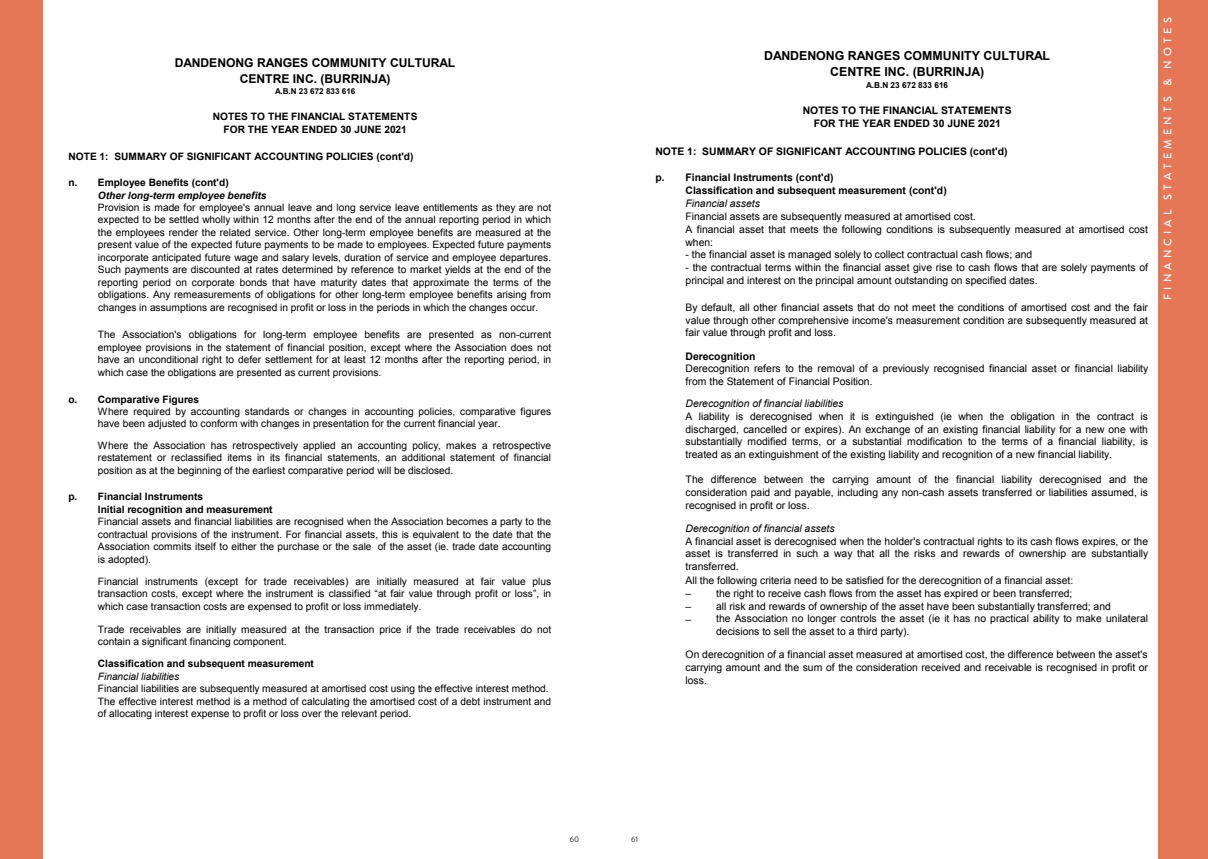
<style>
.page{position:relative;width:1208px;height:859px;background:#fff}
.page>*{position:absolute;margin:0;border:0;box-sizing:border-box;transform-origin:0 0}
.t1{font:700 12.4px/15.6px "Arial";letter-spacing:-.005em;color:#000;text-align:center}
.t2{font:700 12.1px/15.3px "Arial";letter-spacing:-.005em;color:#000;text-align:center}
.t3{font:500 11px "Brandon Grotesque";letter-spacing:.37em;color:#fff}
.t4{font:10.4px/12.8px "Arial";color:#000;text-align:justify}
.t5{font:700 10.4px/13.3px "Arial";color:#000;text-align:center}
.t6{font:italic 10.4px "Arial";color:#000}
.t7{font:10.2px/12.5px "Arial";color:#000;text-align:justify}
.t8{font:700 10.2px/13px "Arial";color:#000;text-align:center}
.t9{font:italic 700 10.2px/12.6px "Arial";color:#000}
.t10{font:700 8.3px "Arial";letter-spacing:.005em;color:#000}
.t11{font:700 8.1px "Arial";letter-spacing:.005em;color:#000}
.t12{font:8px "Brandon Grotesque";color:#231f20}
.s1{font-style:normal}
.s2{font-style:italic}
</style>
<div class="page">
<div style="left:0;top:0;width:43px;height:859px;background:#e57656"></div>
<div style="left:1158px;top:0;width:50px;height:859px;background:#e57656"></div>
<p class="t2" style="left:175px;top:56px;width:282px">DANDENONG RANGES COMMUNITY CULTURAL<br>CENTRE INC. (BURRINJA)</p>
<p class="t11" style="left:275px;top:86px;width:82px">A.B.N 23 672 833 616</p>
<p class="t8" style="left:213px;top:110px;width:206px">NOTES TO THE FINANCIAL STATEMENTS<br>FOR THE YEAR ENDED 30 JUNE 2021</p>
<p class="t8" style="left:68px;top:150px;width:347px">NOTE 1: SUMMARY OF SIGNIFICANT ACCOUNTING POLICIES (cont'd)</p>
<p class="t9" style="left:98px;top:176px;width:170px;text-indent:-30px"><span class="s1">n. Employee Benefits (cont'd)<br></span>Other long-term employee benefits</p>
<p class="t7" style="left:98px;top:201px;width:455px">Provision is made for employee's annual leave and long service leave entitlements as they are not expected to be settled wholly within 12 months after the end of the annual reporting period in which the employees render the related service. Other long-term employee benefits are measured at the present value of the expected future payments to be made to employees. Expected future payments incorporate anticipated future wage and salary levels, duration of service and employee departures.<br>Such payments are discounted at rates determined by reference to market yields at the end of the reporting period on corporate bonds that have maturity dates that approximate the terms of the obligations. Any remeasurements of obligations for other long-term employee benefits arising from changes in assumptions are recognised in profit or loss in the periods in which the changes occur.</p>
<p class="t7" style="left:98px;top:329px;width:455px">The Association's obligations for long-term employee benefits are presented as non-current employee provisions in the statement of financial position, except where the Association does not have an unconditional right to defer settlement for at least 12 months after the reporting period, in which case the obligations are presented as current provisions.</p>
<p class="t8" style="left:68px;top:393px;width:132px">o. Comparative Figures</p>
<p class="t7" style="left:98px;top:405px;width:455px">Where required by accounting standards or changes in accounting policies, comparative figures have been adjusted to conform with changes in presentation for the current financial year.</p>
<p class="t7" style="left:98px;top:439px;width:455px">Where the Association has retrospectively applied an accounting policy, makes a retrospective restatement or reclassified items in its financial statements, an additional statement of financial position as at the beginning of the earliest comparative period will be disclosed.</p>
<p class="t8" style="left:98px;top:490px;width:176px;text-align:left;text-indent:-30px">p. Financial Instruments<br>Initial recognition and measurement</p>
<p class="t7" style="left:98px;top:516px;width:455px">Financial assets and financial liabilities are recognised when the Association becomes a party to the contractual provisions of the instrument. For financial assets, this is equivalent to the date that the Association commits itself to either the purchase or the sale of the asset (ie. trade date accounting is adopted).</p>
<p class="t7" style="left:98px;top:575px;width:455px">Financial instruments (except for trade receivables) are initially measured at fair value plus transaction costs, except where the instrument is classified “at fair value through profit or loss”, in which case transaction costs are expensed to profit or loss immediately.</p>
<p class="t7" style="left:98px;top:623px;width:455px">Trade receivables are initially measured at the transaction price if the trade receivables do not contain a significant financing component.</p>
<p class="t8" style="left:98px;top:657px;width:218px">Classification and subsequent measurement</p>
<p class="t7" style="left:98px;top:670px;width:455px;text-align:left"><span class="s2">Financial liabilities<br></span>Financial liabilities are subsequently measured at amortised cost using the effective interest method.<br>The effective interest method is a method of calculating the amortised cost of a debt instrument and of allocating interest expense to profit or loss over the relevant period.</p>
<p class="t1" style="left:764px;top:49px;width:287px">DANDENONG RANGES COMMUNITY CULTURAL<br>CENTRE INC. (BURRINJA)</p>
<p class="t10" style="left:866px;top:79px;width:83px">A.B.N 23 672 833 616</p>
<p class="t5" style="left:803px;top:104px;width:210px">NOTES TO THE FINANCIAL STATEMENTS<br>FOR THE YEAR ENDED 30 JUNE 2021</p>
<p class="t5" style="left:655px;top:145px;width:354px">NOTE 1: SUMMARY OF SIGNIFICANT ACCOUNTING POLICIES (cont'd)</p>
<p class="t5" style="left:685px;top:171px;width:263px;text-align:left;text-indent:-30px">p. Financial Instruments (cont'd)<br>Classification and subsequent measurement (cont'd)</p>
<p class="t4" style="left:685px;top:197px;width:464px;text-align:left"><span class="s2">Financial assets<br></span>Financial assets are subsequently measured at amortised cost.<br>A financial asset that meets the following conditions is subsequently measured at amortised cost when:</p>
<p class="t4" style="left:685px;top:248px;width:348px">- the financial asset is managed solely to collect contractual cash flows; and</p>
<p class="t4" style="left:685px;top:261px;width:464px">- the contractual terms within the financial asset give rise to cash flows that are solely payments of principal and interest on the principal amount outstanding on specified dates.</p>
<p class="t4" style="left:685px;top:301px;width:464px">By default, all other financial assets that do not meet the conditions of amortised cost and the fair value through other comprehensive income's measurement condition are subsequently measured at fair value through profit and loss.</p>
<p class="t5" style="left:685px;top:350px;width:71px">Derecognition</p>
<p class="t6" style="left:685px;top:396px;width:159px">Derecognition of financial liabilities</p>
<p class="t4" style="left:685px;top:362px;width:464px">Derecognition refers to the removal of a previously recognised financial asset or financial liability from the Statement of Financial Position.</p>
<p class="t4" style="left:685px;top:410px;width:464px">A liability is derecognised when it is extinguished (ie when the obligation in the contract is discharged, cancelled or expires). An exchange of an existing financial liability for a new one with substantially modified terms, or a substantial modification to the terms of a financial liability, is treated as an extinguishment of the existing liability and recognition of a new financial liability.</p>
<p class="t4" style="left:685px;top:473px;width:464px">The difference between the carrying amount of the financial liability derecognised and the consideration paid and payable, including any non-cash assets transferred or liabilities assumed, is recognised in profit or loss.</p>
<p class="t6" style="left:685px;top:521px;width:151px">Derecognition of financial assets</p>
<p class="t4" style="left:685px;top:535px;width:464px">A financial asset is derecognised when the holder's contractual rights to its cash flows expires, or the asset is transferred in such a way that all the risks and rewards of ownership are substantially transferred.</p>
<p class="t4" style="left:685px;top:574px;width:389px">All the following criteria need to be satisfied for the derecognition of a financial asset:</p>
<p class="t4" style="left:716px;top:600px;width:433px;text-align:left">all risk and rewards of ownership of the asset have been substantially transferred; and<br>the Association no longer controls the asset (ie it has no practical ability to make unilateral decisions to sell the asset to a third party).</p>
<p class="t4" style="left:685px;top:587px;width:7px">– – –</p>
<p class="t4" style="left:716px;top:587px;width:358px">the right to receive cash flows from the asset has expired or been transferred;</p>
<p class="t4" style="left:685px;top:648px;width:464px">On derecognition of a financial asset measured at amortised cost, the difference between the asset's carrying amount and the sum of the consideration received and receivable is recognised in profit or loss.</p>
<p class="t3" style="left:1160px;top:300px;width:284px;rotate:-90deg">FINANCIAL STATEMENTS &amp; NOTES</p>
<p class="t12" style="left:570px;top:834px;width:11px">60</p>
<p class="t12" style="left:631px;top:834px;width:8px">61</p>
</div>
